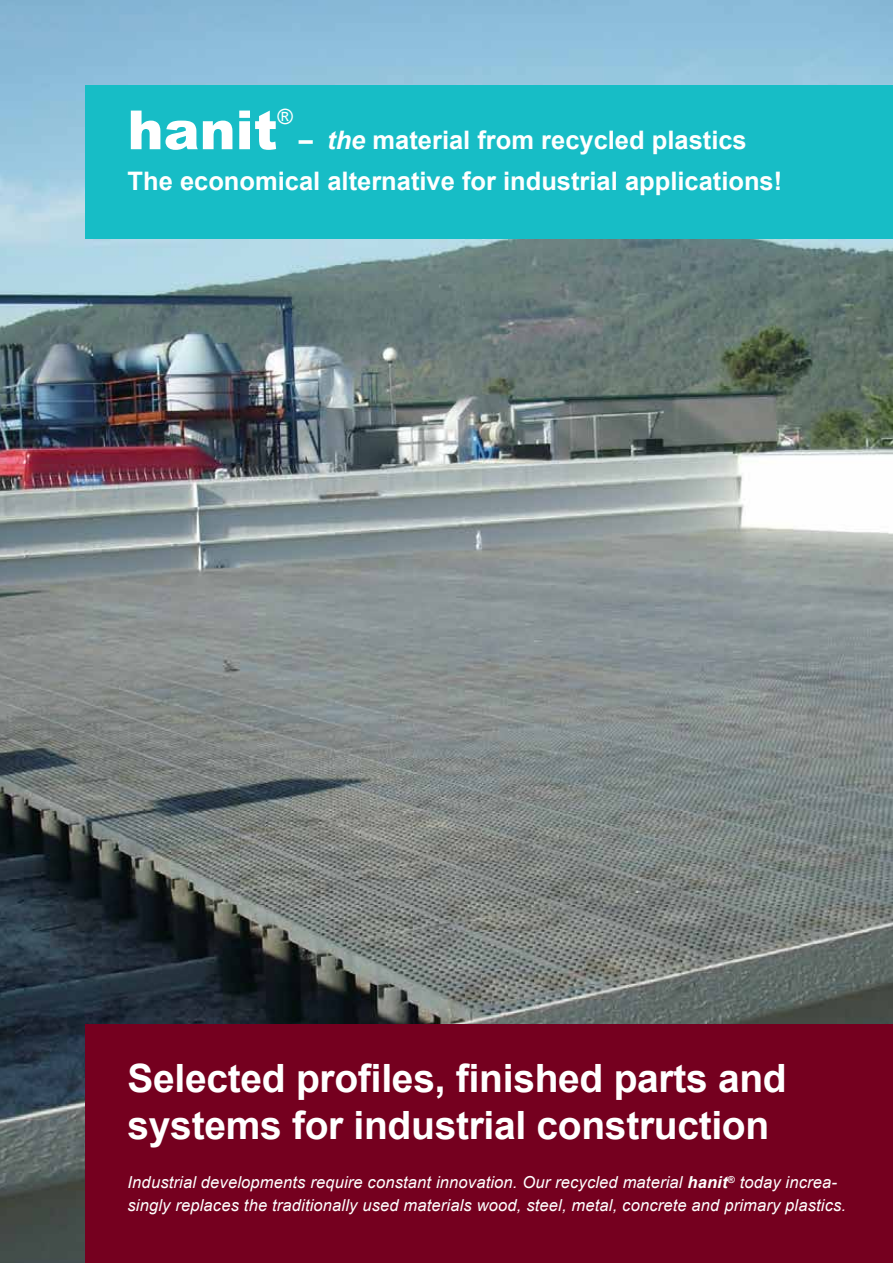
<style>
.page{position:relative;width:893px;height:1263px;background:#fff}
.page>*{position:absolute;margin:0;border:0;box-sizing:border-box;transform-origin:0 0}
.t1{font:900 54px "Arial";color:#fff}
.t2{font:700 39px/46.8px "Arial";letter-spacing:-.01em;color:#fff}
.t3{font:700 25.5px/40.5px "Arial";color:#fff}
.t4{font:21px "Arial";color:#fff}
.t5{font:italic 16.5px/22.5px "Arial";letter-spacing:.01em;color:#fff}
.s1{font-style:italic}
.s2{font-weight:700}
</style>
<div class="page">
<img style="left:0;top:0;width:893px;height:1263px">
<div style="left:85px;top:85px;width:808px;height:153px;background:#17bdc6"></div>
<div style="left:85px;top:1025px;width:808px;height:238px;background:#75001f"></div>
<h1 class="t1" style="left:128px;top:91px;width:152px">hanit</h1>
<p class="t4" style="left:278px;top:103px;width:17px">®</p>
<h3 class="t3" style="left:128px;top:121px;width:656px;text-indent:171px">– <span class="s1">the</span> material from recycled plastics<br>The economical alternative for industrial applications!</h3>
<h2 class="t2" style="left:128px;top:1056px;width:661px">Selected profiles, finished parts and systems for industrial construction</h2>
<p class="t5" style="left:128px;top:1172px;width:720px">Industrial developments require constant innovation. Our recycled material <span class="s2">hanit</span><sup>®</sup> today increa&shy;singly replaces the traditionally used materials wood, steel, metal, concrete and primary plastics.</p>
</div>
